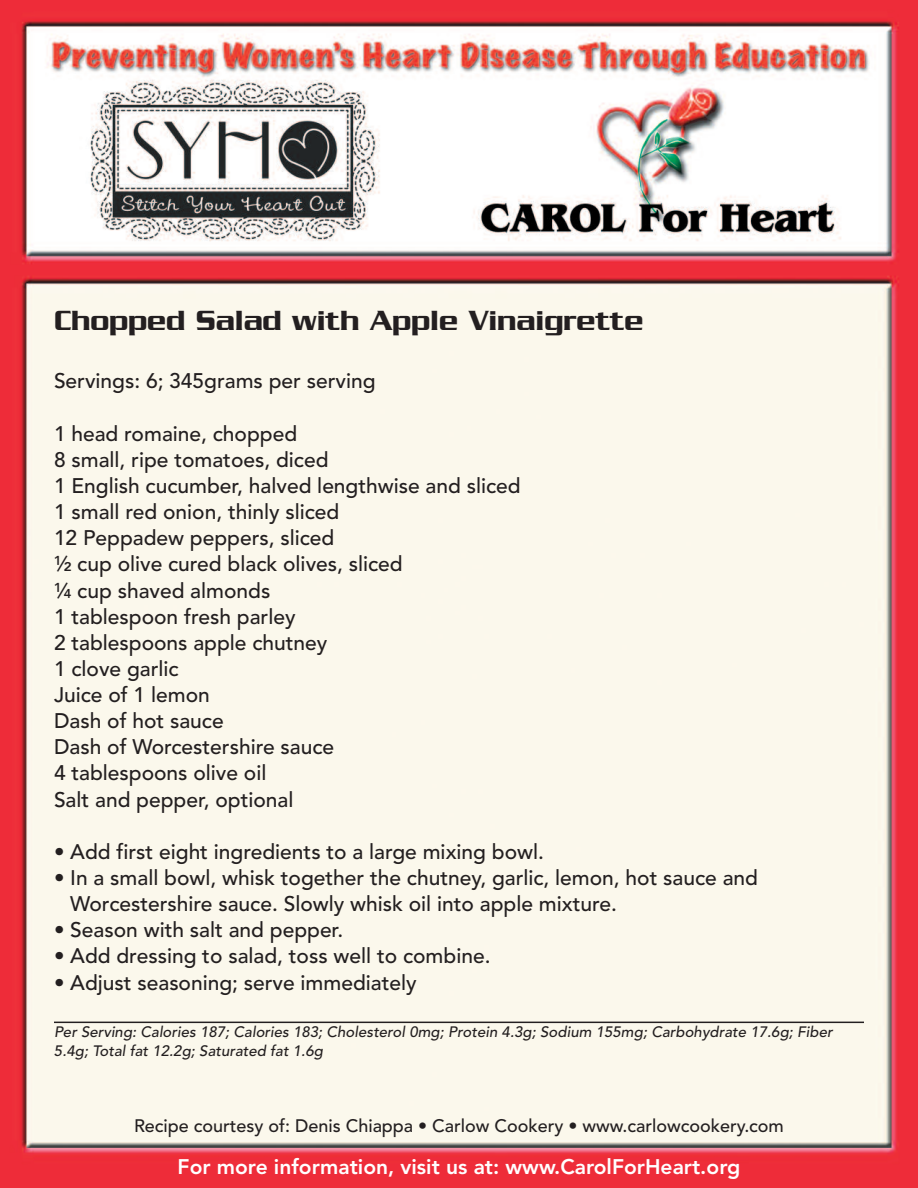
<style>
.page{position:relative;width:918px;height:1188px;background:#fff}
.page>*{position:absolute;margin:0;border:0;box-sizing:border-box;transform-origin:0 0}
.t1{font:500 30px "Serpentine";color:#231f20}
.t2{font:500 21px/26.1px "Avenir";color:#231f20}
.t3{font:800 21px "Avenir";color:#fff}
.t4{font:500 18px "Avenir";color:#231f20}
.t5{font:italic 500 15px/18.6px "Avenir";letter-spacing:.005em;color:#231f20}
</style>
<div class="page">
<img style="left:0;top:0;width:918px;height:1188px">
<hr style="left:54px;top:1022px;width:810px;height:1px;background:#231f20">
<h1 class="t1" style="left:54px;top:310px;width:591px">Chopped Salad with Apple Vinaigrette</h1>
<p class="t2" style="left:54px;top:370px;width:323px">Servings: 6; 345grams per serving</p>
<p class="t2" style="left:54px;top:422px;width:468px">1 head romaine, chopped<br>8 small, ripe tomatoes, diced<br>1 English cucumber, halved lengthwise and sliced<br>1 small red onion, thinly sliced<br>12 Peppadew peppers, sliced<br>½ cup olive cured black olives, sliced<br>¼ cup shaved almonds<br>1 tablespoon fresh parley<br>2 tablespoons apple chutney<br>1 clove garlic<br>Juice of 1 lemon<br>Dash of hot sauce<br>Dash of Worcestershire sauce<br>4 tablespoons olive oil<br>Salt and pepper, optional</p>
<p class="t2" style="left:54px;top:840px;width:491px">• Add first eight ingredients to a large mixing bowl.</p>
<p class="t2" style="left:70px;top:866px;width:689px;text-indent:-16px">• In a small bowl, whisk together the chutney, garlic, lemon, hot sauce and<br>Worcestershire sauce. Slowly whisk oil into apple mixture.</p>
<p class="t2" style="left:54px;top:919px;width:291px">• Season with salt and pepper.</p>
<p class="t2" style="left:54px;top:945px;width:438px">• Add dressing to salad, toss well to combine.</p>
<p class="t2" style="left:54px;top:971px;width:364px">• Adjust seasoning; serve immediately</p>
<p class="t5" style="left:54px;top:1024px;width:780px">Per Serving: Calories 187; Calories 183; Cholesterol 0mg; Protein 4.3g; Sodium 155mg; Carbohydrate 17.6g; Fiber<br>5.4g; Total fat 12.2g; Saturated fat 1.6g</p>
<p class="t4" style="left:134px;top:1118px;width:651px">Recipe courtesy of: Denis Chiappa • Carlow Cookery • www.carlowcookery.com</p>
<p class="t3" style="left:178px;top:1158px;width:564px">For more information, visit us at: www.CarolForHeart.org</p>
</div>
